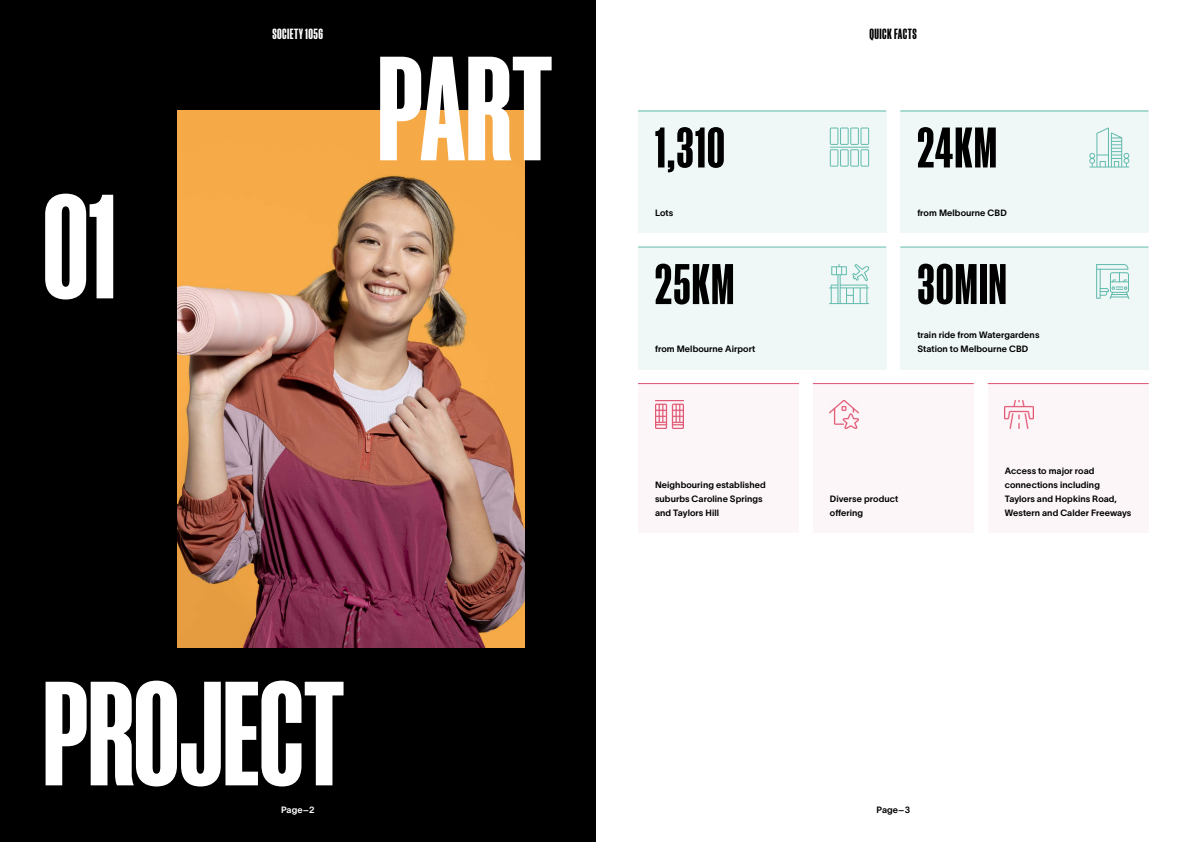
<style>
.page{position:relative;width:1191px;height:842px;background:#fff}
.page>*{position:absolute;margin:0;border:0;box-sizing:border-box;transform-origin:0 0}
.t1{font:700 140px "Manuka";letter-spacing:-.005em;color:#fff}
.t2{font:700 54.1px "Manuka";color:#000}
.t3{font:700 54px "Manuka";letter-spacing:.02em;color:#000}
.t4{font:700 14px "Manuka";letter-spacing:.03em;color:#fff}
.t5{font:700 14px "Manuka";letter-spacing:.03em;color:#000}
.t6{font:9px/14px "TWK Lausanne 650";letter-spacing:.01em;color:#000}
.t7{font:9px "TWK Lausanne 650";color:#fff}
</style>
<div class="page">
<div style="left:0;top:0;width:595px;height:842px;background:#000"></div>
<img style="left:177px;top:110px;width:347px;height:537px">
<div style="left:638px;top:110px;width:248px;height:123px;background:#eff8f7"></div>
<div style="left:638px;top:247px;width:248px;height:122px;background:#eff8f7"></div>
<div style="left:900px;top:110px;width:248px;height:123px;background:#eff8f7"></div>
<div style="left:900px;top:247px;width:248px;height:122px;background:#eff8f7"></div>
<svg style="left:1096px;top:264px;width:33px;height:35px"></svg>
<svg style="left:829px;top:264px;width:40px;height:40px"></svg>
<svg style="left:1089px;top:127px;width:40px;height:41px"></svg>
<svg style="left:829px;top:128px;width:40px;height:39px"></svg>
<hr style="left:829px;top:147px;width:40px;height:1px;background:#62bbad">
<div style="left:638px;top:384px;width:160px;height:149px;background:#fdf6f8"></div>
<img style="left:655px;top:401px;width:28px;height:28px">
<div style="left:813px;top:384px;width:160px;height:149px;background:#fdf6f8"></div>
<img style="left:830px;top:401px;width:28px;height:28px">
<div style="left:987px;top:384px;width:161px;height:149px;background:#fdf6f8"></div>
<img style="left:1004px;top:401px;width:29px;height:28px">
<hr style="left:638px;top:383px;width:161px;height:1px;background:#e05270">
<hr style="left:638px;top:110px;width:248px;height:1px;background:#62bbad">
<hr style="left:638px;top:247px;width:248px;height:1px;background:#62bbad">
<hr style="left:900px;top:110px;width:248px;height:1px;background:#62bbad">
<hr style="left:900px;top:247px;width:248px;height:1px;background:#62bbad">
<hr style="left:813px;top:383px;width:160px;height:1px;background:#e05270">
<hr style="left:987px;top:383px;width:161px;height:1px;background:#e05270">
<h1 class="t1" style="left:42px;top:174px;width:76px">01</h1>
<h3 class="t4" style="left:272px;top:26px;width:52px">SOCIETY 1056</h3>
<h1 class="t1" style="left:377px;top:36px;width:177px">PART</h1>
<h1 class="t1" style="left:42px;top:661px;width:304px">PROJECT</h1>
<p class="t7" style="left:281px;top:803px;width:35px">Page–2</p>
<h3 class="t5" style="left:869px;top:26px;width:49px">QUICK FACTS</h3>
<h3 class="t3" style="left:655px;top:119px;width:71px">1,310</h3>
<h3 class="t3" style="left:917px;top:119px;width:81px">24KM</h3>
<p class="t6" style="left:655px;top:205px;width:20px">Lots</p>
<p class="t6" style="left:917px;top:205px;width:91px">from Melbourne CBD</p>
<h2 class="t2" style="left:655px;top:256px;width:81px">25KM</h2>
<h3 class="t3" style="left:917px;top:256px;width:91px">30MIN</h3>
<p class="t6" style="left:655px;top:342px;width:102px">from Melbourne Airport</p>
<p class="t6" style="left:655px;top:477px;width:112px">Neighbouring established suburbs Caroline Springs and Taylors Hill</p>
<p class="t6" style="left:917px;top:328px;width:124px">train ride from Watergardens<br>Station to Melbourne CBD</p>
<p class="t6" style="left:830px;top:491px;width:70px">Diverse product offering</p>
<p class="t6" style="left:1004px;top:463px;width:128px">Access to major road connections including<br>Taylors and Hopkins Road,<br>Western and Calder Freeways</p>
<p class="t6" style="left:876px;top:802px;width:35px">Page–3</p>
</div>
